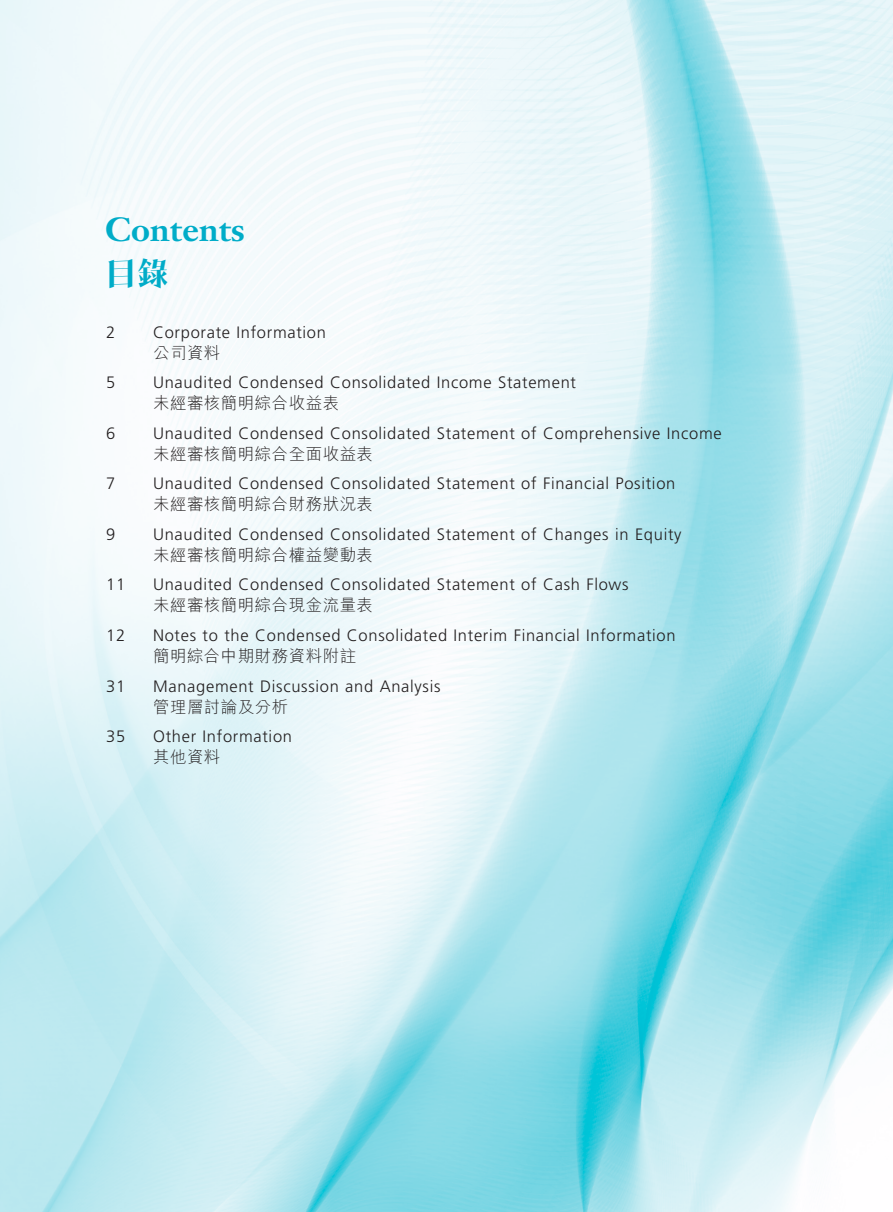
<style>
.page{position:relative;width:893px;height:1212px;background:#fff}
.page>*{position:absolute;margin:0;border:0;box-sizing:border-box;transform-origin:0 0}
.主標題{font:700 33px "Janson Text LT Pro";color:#00acc8}
.主標題-C{font:700 33px "M Smart HK";color:#00acc8;scale:.95 1}
._1__內文{font:300 16.5px "Frutiger LT Std";letter-spacing:.04em;color:#231f20}
._6__內文--C{font:300 16.5px "M Hei HK";letter-spacing:.03em;color:#231f20}
</style>
<div class="page">
<img style="left:0;top:0;width:893px;height:1212px">
<p class="主標題" style="left:105px;top:208px;width:141px">Contents</p>
<p class="主標題-C" style="left:105px;top:258px;width:68px">目錄</p>
<p class="_1__內文" style="left:106px;top:323px;width:11px">2</p>
<p class="_1__內文" style="left:153px;top:323px;width:174px">Corporate Information</p>
<p class="_6__內文--C" style="left:153px;top:344px;width:69px">公司資料</p>
<p class="_1__內文" style="left:106px;top:373px;width:11px">5</p>
<p class="_1__內文" style="left:153px;top:373px;width:424px">Unaudited Condensed Consolidated Income Statement</p>
<p class="_6__內文--C" style="left:153px;top:395px;width:188px">未經審核簡明綜合收益表</p>
<p class="_1__內文" style="left:106px;top:424px;width:11px">6</p>
<p class="_1__內文" style="left:153px;top:424px;width:570px">Unaudited Condensed Consolidated Statement of Comprehensive Income</p>
<p class="_6__內文--C" style="left:153px;top:445px;width:222px">未經審核簡明綜合全面收益表</p>
<p class="_1__內文" style="left:106px;top:474px;width:11px">7</p>
<p class="_1__內文" style="left:153px;top:474px;width:524px">Unaudited Condensed Consolidated Statement of Financial Position</p>
<p class="_6__內文--C" style="left:153px;top:496px;width:222px">未經審核簡明綜合財務狀況表</p>
<p class="_1__內文" style="left:106px;top:525px;width:11px">9</p>
<p class="_1__內文" style="left:153px;top:525px;width:530px">Unaudited Condensed Consolidated Statement of Changes in Equity</p>
<p class="_6__內文--C" style="left:153px;top:546px;width:222px">未經審核簡明綜合權益變動表</p>
<p class="_1__內文" style="left:106px;top:575px;width:21px">11</p>
<p class="_1__內文" style="left:153px;top:575px;width:477px">Unaudited Condensed Consolidated Statement of Cash Flows</p>
<p class="_6__內文--C" style="left:153px;top:597px;width:222px">未經審核簡明綜合現金流量表</p>
<p class="_1__內文" style="left:106px;top:626px;width:21px">12</p>
<p class="_1__內文" style="left:153px;top:626px;width:524px">Notes to the Condensed Consolidated Interim Financial Information</p>
<p class="_6__內文--C" style="left:153px;top:647px;width:205px">簡明綜合中期財務資料附註</p>
<p class="_1__內文" style="left:106px;top:676px;width:21px">31</p>
<p class="_1__內文" style="left:153px;top:676px;width:289px">Management Discussion and Analysis</p>
<p class="_6__內文--C" style="left:153px;top:698px;width:137px">管理層討論及分析</p>
<p class="_1__內文" style="left:106px;top:727px;width:21px">35</p>
<p class="_1__內文" style="left:153px;top:727px;width:140px">Other Information</p>
<p class="_6__內文--C" style="left:153px;top:748px;width:69px">其他資料</p>
</div>
